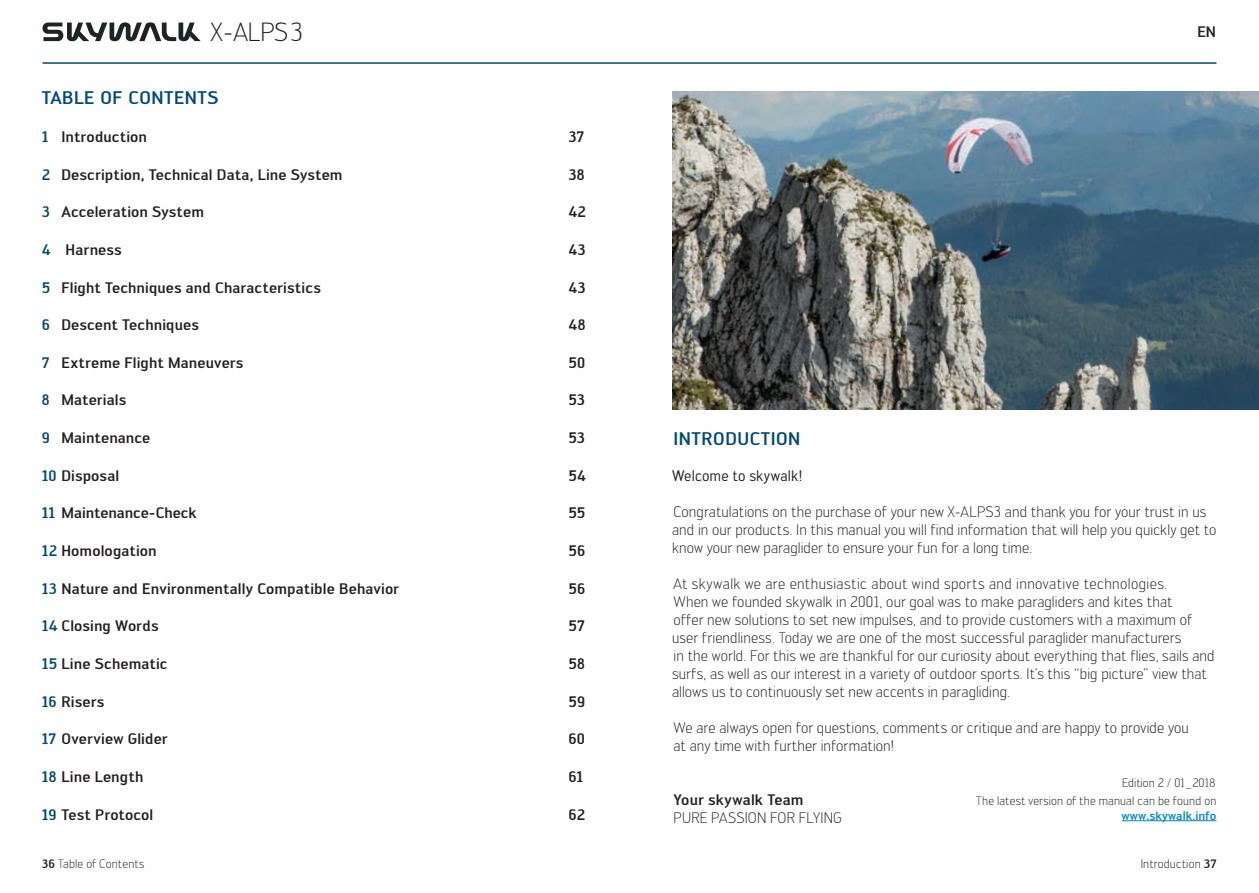
<style>
.page{position:relative;width:1259px;height:893px;background:#fff}
.page>*{position:absolute;margin:0;border:0;box-sizing:border-box;transform-origin:0 0}
.t1{font:300 25.8px "Engel";color:#231f20}
.t2{font:500 18px "Engel";letter-spacing:.03em;color:#004876}
.t3{font:300 15px/18px "Engel";letter-spacing:.005em;color:#231f20}
.t4{font:500 15px "Engel";letter-spacing:.005em;color:#231f20}
.t5{font:15px "Engel";letter-spacing:.005em;color:#231f20}
.t6{font:300 12px/17.7px "Engel";letter-spacing:.015em;color:#231f20;text-align:right}
.t7{font:500 12px "Engel";color:#0086cc}
.s1{color:#004876}
.s2{font-weight:500}
</style>
<div class="page">
<svg style="left:43px;top:22px;width:158px;height:19px"></svg>
<hr style="left:43px;top:62px;width:586px;height:2px;background:#004977">
<hr style="left:629px;top:62px;width:587px;height:2px;background:#004977">
<img style="left:672px;top:91px;width:587px;height:318px">
<hr style="left:1121px;top:820px;width:95px;height:1px;background:#0086cc">
<h1 class="t1" style="left:210px;top:17px;width:94px">X-ALPS3</h1>
<p class="t4" style="left:1197px;top:23px;width:20px">EN</p>
<p class="t2" style="left:42px;top:87px;width:178px">TABLE OF CONTENTS</p>
<p class="t4" style="left:42px;top:128px;width:107px"><span class="s1">1</span> Introduction</p>
<p class="t4" style="left:568px;top:128px;width:17px">37</p>
<p class="t4" style="left:42px;top:165px;width:302px"><span class="s1">2</span> Description, Technical Data, Line System</p>
<p class="t4" style="left:568px;top:165px;width:18px">38</p>
<p class="t4" style="left:42px;top:203px;width:164px"><span class="s1">3</span> Acceleration System</p>
<p class="t4" style="left:568px;top:203px;width:19px">42</p>
<p class="t4" style="left:42px;top:241px;width:82px"><span class="s1">4</span> Harness</p>
<p class="t4" style="left:568px;top:241px;width:19px">43</p>
<p class="t4" style="left:42px;top:278px;width:281px"><span class="s1">5</span> Flight Techniques and Characteristics</p>
<p class="t4" style="left:568px;top:278px;width:19px">43</p>
<p class="t4" style="left:42px;top:316px;width:159px"><span class="s1">6</span> Descent Techniques</p>
<p class="t4" style="left:568px;top:316px;width:19px">48</p>
<p class="t4" style="left:42px;top:354px;width:203px"><span class="s1">7</span> Extreme Flight Maneuvers</p>
<p class="t4" style="left:568px;top:354px;width:18px">50</p>
<p class="t4" style="left:42px;top:391px;width:86px"><span class="s1">8</span> Materials</p>
<p class="t4" style="left:568px;top:391px;width:18px">53</p>
<p class="t4" style="left:42px;top:429px;width:110px"><span class="s1">9</span> Maintenance</p>
<p class="t4" style="left:568px;top:429px;width:18px">53</p>
<p class="t4" style="left:42px;top:467px;width:79px"><span class="s1">10</span> Disposal</p>
<p class="t4" style="left:568px;top:467px;width:19px">54</p>
<p class="t4" style="left:42px;top:504px;width:157px"><span class="s1">11</span> Maintenance-Check</p>
<p class="t4" style="left:568px;top:504px;width:18px">55</p>
<p class="t4" style="left:42px;top:542px;width:116px"><span class="s1">12</span> Homologation</p>
<p class="t4" style="left:568px;top:542px;width:18px">56</p>
<p class="t4" style="left:42px;top:580px;width:359px"><span class="s1">13</span> Nature and Environmentally Compatible Behavior</p>
<p class="t4" style="left:568px;top:580px;width:18px">56</p>
<p class="t4" style="left:42px;top:617px;width:118px"><span class="s1">14</span> Closing Words</p>
<p class="t4" style="left:568px;top:617px;width:18px">57</p>
<p class="t4" style="left:42px;top:655px;width:127px"><span class="s1">15</span> Line Schematic</p>
<p class="t4" style="left:568px;top:655px;width:18px">58</p>
<p class="t4" style="left:42px;top:693px;width:64px"><span class="s1">16</span> Risers</p>
<p class="t4" style="left:568px;top:693px;width:18px">59</p>
<p class="t4" style="left:42px;top:730px;width:127px"><span class="s1">17</span> Overview Glider</p>
<p class="t4" style="left:568px;top:730px;width:18px">60</p>
<p class="t4" style="left:42px;top:768px;width:103px"><span class="s1">18</span> Line Length</p>
<p class="t4" style="left:568px;top:768px;width:17px">61</p>
<p class="t4" style="left:42px;top:806px;width:113px"><span class="s1">19</span> Test Protocol</p>
<p class="t4" style="left:568px;top:806px;width:18px">62</p>
<p class="t6" style="left:42px;top:855px;width:104px"><span class="s2">36</span> Table of Contents</p>
<p class="t6" style="left:1140px;top:855px;width:77px">Introduction <span class="s2">37</span></p>
<p class="t2" style="left:673px;top:428px;width:128px">INTRODUCTION</p>
<p class="t5" style="left:672px;top:467px;width:132px">Welcome to skywalk!</p>
<p class="t3" style="left:672px;top:503px;width:546px">Congratulations on the purchase of your new X-ALPS3 and thank you for your trust in us and in our products. In this manual you will find information that will help you quickly get to know your new paraglider to ensure your fun for a long time.</p>
<p class="t3" style="left:672px;top:575px;width:544px">At skywalk we are enthusiastic about wind sports and innovative technologies.<br>When we founded skywalk in 2001, our goal was to make paragliders and kites that<br>offer new solutions to set new impulses, and to provide customers with a maximum of user friendliness. Today we are one of the most successful paraglider manufacturers<br>in the world. For this we are thankful for our curiosity about everything that flies, sails and surfs, as well as our interest in a variety of outdoor sports. It’s this “big picture” view that allows us to continuously set new accents in paragliding.</p>
<p class="t3" style="left:673px;top:719px;width:517px">We are always open for questions, comments or critique and are happy to provide you at any time with further information!</p>
<p class="t6" style="left:976px;top:774px;width:242px">Edition 2 / 01_2018<br>The latest version of the manual can be found on</p>
<p class="t7" style="left:1121px;top:808px;width:96px">www.skywalk.info</p>
<p class="t4" style="left:673px;top:791px;width:131px">Your skywalk Team</p>
<p class="t3" style="left:673px;top:809px;width:170px">PURE PASSION FOR FLYING</p>
</div>
